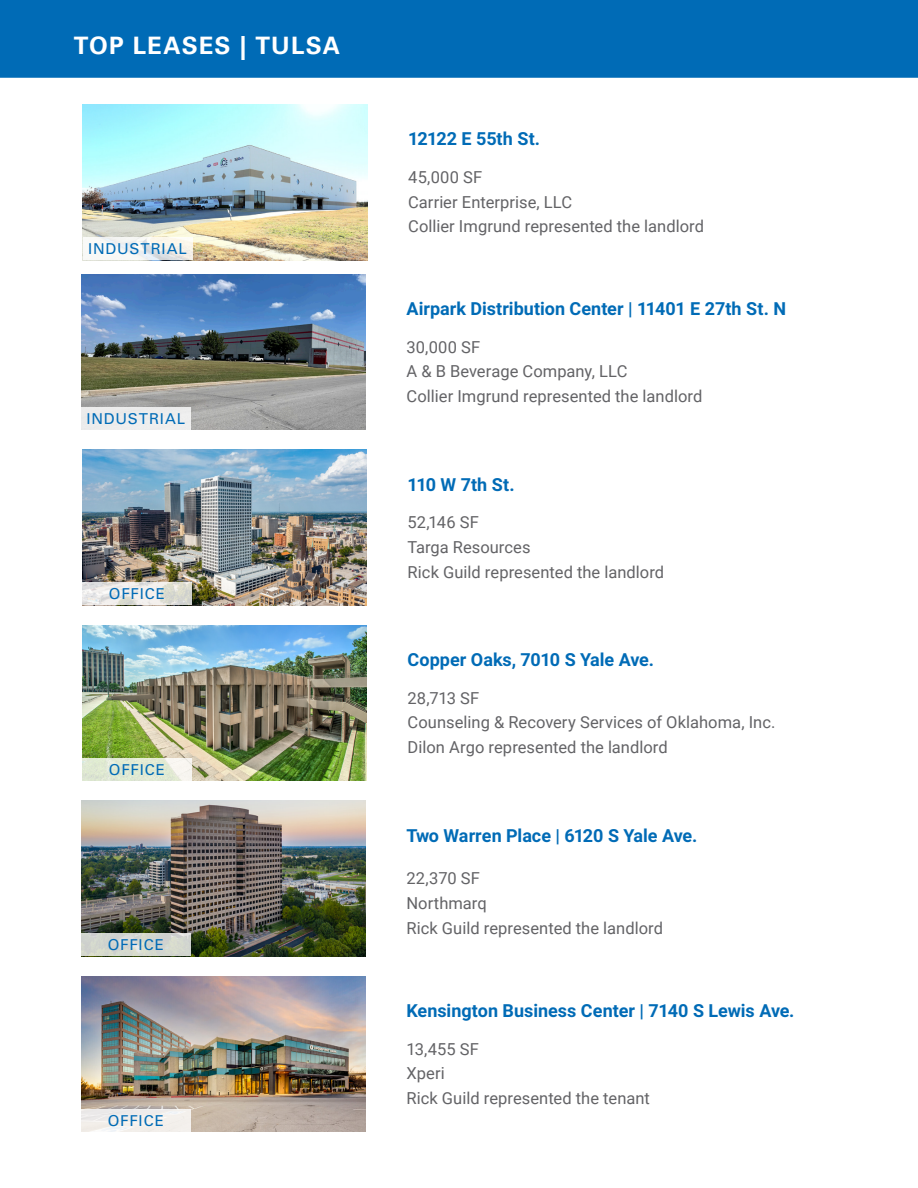
<style>
.page{position:relative;width:918px;height:1188px;background:#fff}
.page>*{position:absolute;margin:0;border:0;box-sizing:border-box;transform-origin:0 0}
.t1{font:700 24px "Univers LT Pro 65";letter-spacing:.045em;color:#fff}
.Body_Type{font:700 18px "Roboto";color:#006bb6}
.Body_Type-2{font:16.5px "Roboto";letter-spacing:.005em;color:#636366}
.t2{font:15px "Univers LT Pro 55 Roman";letter-spacing:.06em;color:#006bb6}
</style>
<div class="page">
<div style="left:0;top:0;width:918px;height:78px;background:#006bb6"></div>
<img style="left:81px;top:274px;width:284px;height:156px">
<img style="left:83px;top:104px;width:285px;height:156px">
<img style="left:82px;top:450px;width:284px;height:155px">
<img style="left:82px;top:625px;width:284px;height:156px">
<img style="left:81px;top:801px;width:284px;height:155px">
<svg style="left:83px;top:238px;width:109px;height:22px;fill:#f8f6f2"></svg>
<div style="left:81px;top:407px;width:110px;height:23px;background:#ececec"></div>
<svg style="left:82px;top:582px;width:110px;height:23px;background:#e6e5e0"></svg>
<svg style="left:82px;top:758px;width:110px;height:23px;background:#e4ebd8"></svg>
<svg style="left:81px;top:933px;width:110px;height:23px;background:#d3d6cf"></svg>
<img style="left:81px;top:976px;width:284px;height:156px">
<div style="left:81px;top:1109px;width:110px;height:23px;background:#f2efeb"></div>
<p class="t1" style="left:74px;top:29px;width:268px">TOP LEASES | TULSA</p>
<p class="t2" style="left:88px;top:239px;width:100px">INDUSTRIAL</p>
<p class="t2" style="left:86px;top:408px;width:100px">INDUSTRIAL</p>
<p class="t2" style="left:109px;top:584px;width:58px">OFFICE</p>
<p class="t2" style="left:109px;top:759px;width:58px">OFFICE</p>
<p class="t2" style="left:108px;top:934px;width:58px">OFFICE</p>
<p class="t2" style="left:108px;top:1110px;width:58px">OFFICE</p>
<p class="Body_Type" style="left:408px;top:126px;width:134px">12122 E 55th St.</p>
<p class="Body_Type-2" style="left:408px;top:166px;width:76px">45,000 SF</p>
<p class="Body_Type-2" style="left:408px;top:190px;width:166px">Carrier Enterprise, LLC</p>
<p class="Body_Type-2" style="left:408px;top:215px;width:297px">Collier Imgrund represented the landlord</p>
<p class="Body_Type" style="left:407px;top:296px;width:381px">Airpark Distribution Center | 11401 E 27th St. N</p>
<p class="Body_Type-2" style="left:407px;top:335px;width:75px">30,000 SF</p>
<p class="Body_Type-2" style="left:407px;top:360px;width:223px">A &amp; B Beverage Company, LLC</p>
<p class="Body_Type-2" style="left:407px;top:385px;width:297px">Collier Imgrund represented the landlord</p>
<p class="Body_Type" style="left:408px;top:472px;width:109px">110 W 7th St.</p>
<p class="Body_Type-2" style="left:408px;top:511px;width:73px">52,146 SF</p>
<p class="Body_Type-2" style="left:408px;top:536px;width:124px">Targa Resources</p>
<p class="Body_Type-2" style="left:408px;top:560px;width:258px">Rick Guild represented the landlord</p>
<p class="Body_Type" style="left:408px;top:647px;width:248px">Copper Oaks, 7010 S Yale Ave.</p>
<p class="Body_Type-2" style="left:408px;top:686px;width:73px">28,713 SF</p>
<p class="Body_Type-2" style="left:408px;top:711px;width:369px">Counseling &amp; Recovery Services of Oklahoma, Inc.</p>
<p class="Body_Type-2" style="left:408px;top:736px;width:262px">Dilon Argo represented the landlord</p>
<p class="Body_Type" style="left:406px;top:823px;width:292px">Two Warren Place | 6120 S Yale Ave.</p>
<p class="Body_Type-2" style="left:406px;top:867px;width:75px">22,370 SF</p>
<p class="Body_Type-2" style="left:406px;top:892px;width:82px">Northmarq</p>
<p class="Body_Type-2" style="left:406px;top:916px;width:258px">Rick Guild represented the landlord</p>
<p class="Body_Type" style="left:406px;top:998px;width:390px">Kensington Business Center | 7140 S Lewis Ave.</p>
<p class="Body_Type-2" style="left:406px;top:1037px;width:74px">13,455 SF</p>
<p class="Body_Type-2" style="left:406px;top:1062px;width:40px">Xperi</p>
<p class="Body_Type-2" style="left:406px;top:1087px;width:245px">Rick Guild represented the tenant</p>
</div>
